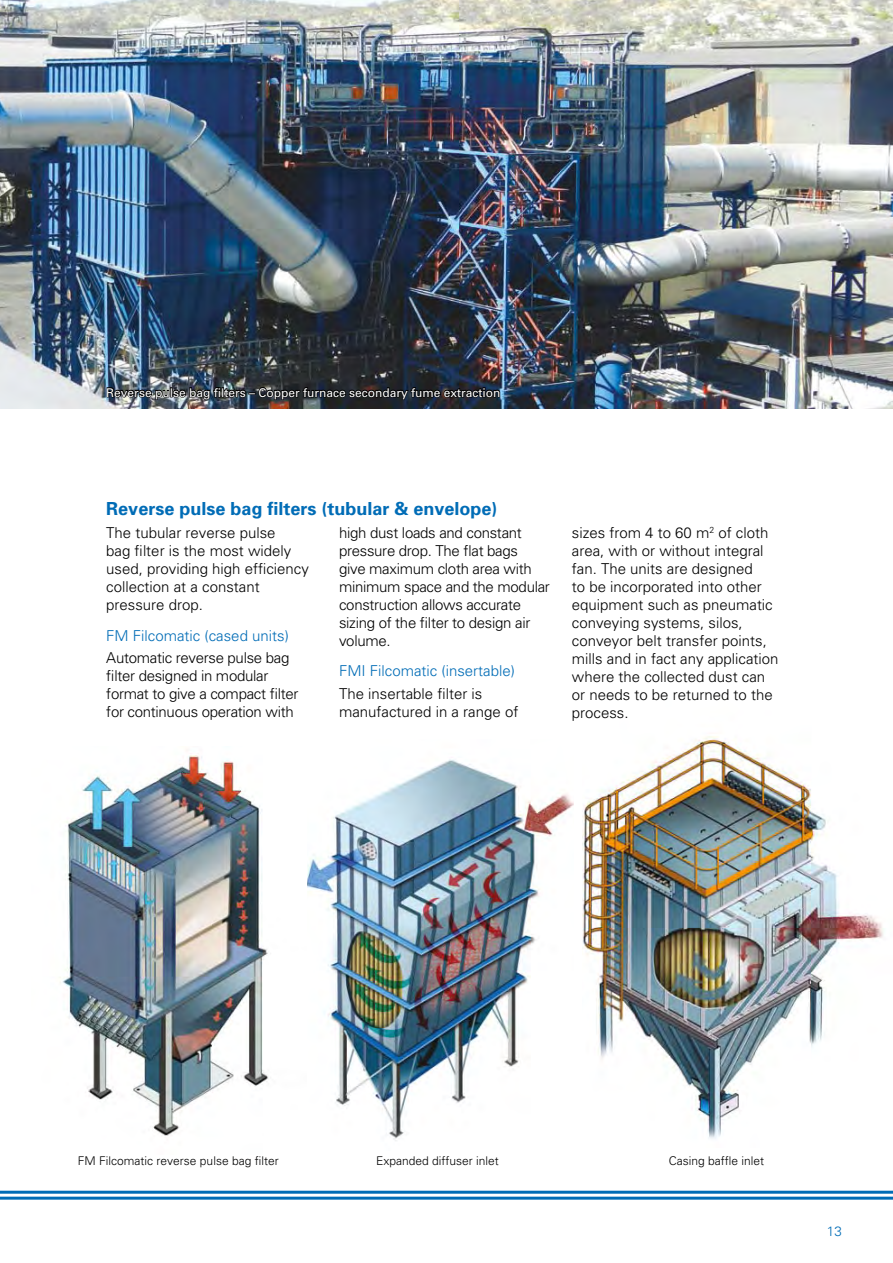
<style>
.page{position:relative;width:893px;height:1263px;background:#fff}
.page>*{position:absolute;margin:0;border:0;box-sizing:border-box;transform-origin:0 0}
.t1{font:700 18px "Univers";color:#006cb6}
.t2{font:300 15px/18px "Univers";color:#000}
.t3{font:300 15px/18px "Univers";letter-spacing:-.02em;color:#000}
.t4{font:300 15px "Univers";color:#006cb6}
.t5{font:300 13.5px "Univers";color:#006cb6}
.t6{font:300 12px "Univers";color:#000}
.t7{font:12px "Univers";color:#fff}
</style>
<div class="page">
<img style="left:307px;top:759px;width:267px;height:382px">
<img style="left:583px;top:736px;width:300px;height:403px">
<img style="left:59px;top:755px;width:209px;height:381px">
<img style="left:0;top:0;width:893px;height:408px">
<img style="left:106px;top:386px;width:395px;height:21px">
<hr style="left:0;top:1197px;width:893px;height:3px;background:#006cb6">
<hr style="left:0;top:1191px;width:893px;height:3px;background:#006cb6">
<p class="t7" style="left:106px;top:385px;width:396px">Reverse pulse bag filters – Copper furnace secondary fume extraction</p>
<p class="t1" style="left:106px;top:497px;width:393px">Reverse pulse bag filters (tubular &amp; envelope)</p>
<p class="t2" style="left:106px;top:523px;width:204px">The tubular reverse pulse<br>bag filter is the most widely used, providing high efficiency collection at a constant pressure drop.</p>
<p class="t4" style="left:106px;top:626px;width:184px">FM Filcomatic (cased units)</p>
<p class="t3" style="left:106px;top:648px;width:194px">Automatic reverse pulse bag filter designed in modular format to give a compact filter for continuous operation with</p>
<p class="t3" style="left:339px;top:523px;width:212px">high dust loads and constant pressure drop. The flat bags<br>give maximum cloth area with minimum space and the modular construction allows accurate sizing of the filter to design air volume.</p>
<p class="t4" style="left:339px;top:662px;width:177px">FMI Filcomatic (insertable)</p>
<p class="t2" style="left:339px;top:684px;width:181px">The insertable filter is manufactured in a range of</p>
<p class="t2" style="left:572px;top:523px;width:208px">sizes from 4 to 60 m<sup>2</sup> of cloth area, with or without integral fan. The units are designed<br>to be incorporated into other equipment such as pneumatic conveying systems, silos, conveyor belt transfer points, mills and in fact any application where the collected dust can or needs to be returned to the process.</p>
<p class="t6" style="left:78px;top:1154px;width:202px">FM Filcomatic reverse pulse bag filter</p>
<p class="t6" style="left:376px;top:1154px;width:124px">Expanded diffuser inlet</p>
<p class="t6" style="left:669px;top:1154px;width:97px">Casing baffle inlet</p>
<p class="t5" style="left:827px;top:1223px;width:17px">13</p>
</div>
